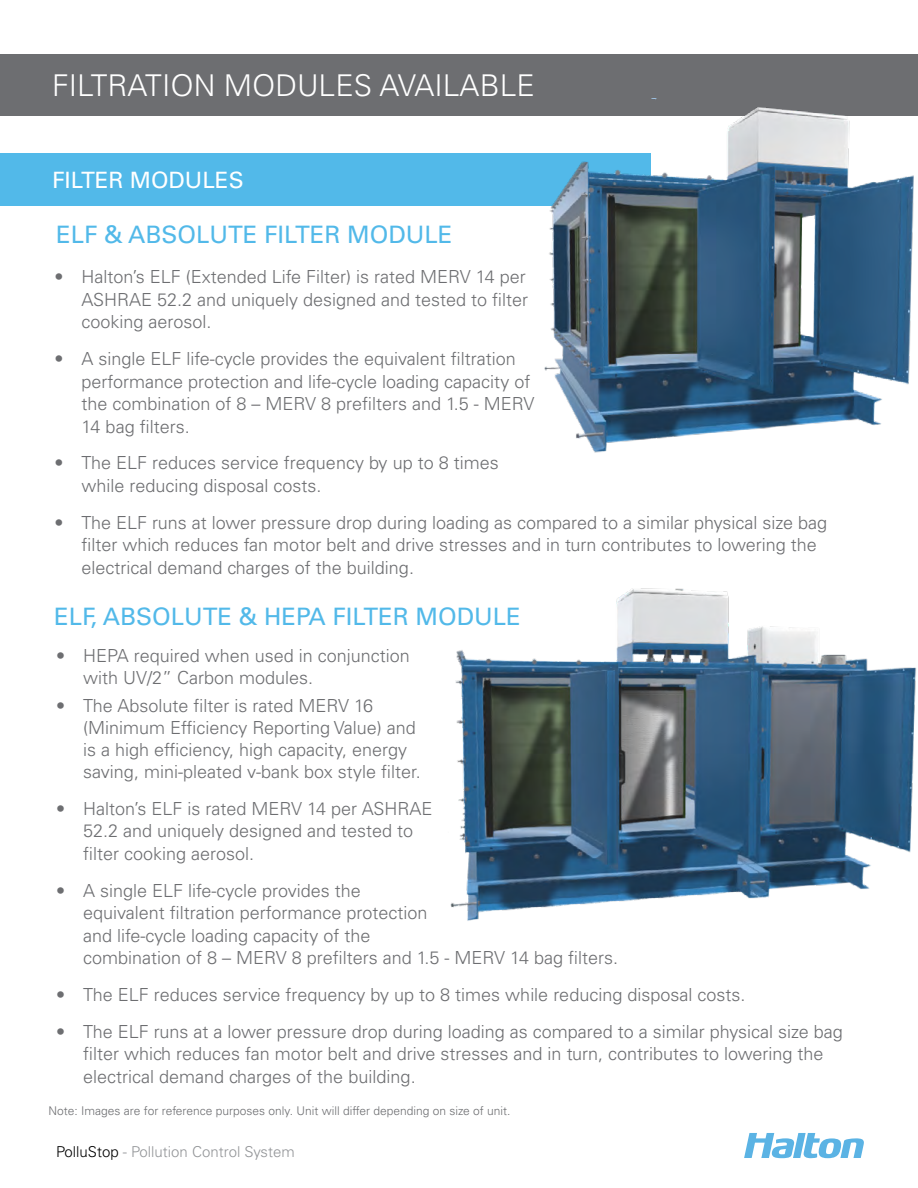
<style>
.page{position:relative;width:918px;height:1188px;background:#fff}
.page>*{position:absolute;margin:0;border:0;box-sizing:border-box;transform-origin:0 0}
.t1{font:300 30px "Univers LT Std";color:#fff}
.t2{font:24px "Univers LT Std";color:#52b9e9}
.t3{font:22.5px "Univers LT Std";color:#fff}
.t4{font:300 18px/22.5px "Univers LT Std";color:#6d6e71}
.t5{font:300 15px "Univers LT Std";color:#939598}
.t6{font:300 12px "Univers LT Std";color:#6d6e71}
.s1{color:#000}
</style>
<div class="page">
<svg style="left:744px;top:1133px;width:120px;height:25px"></svg>
<div style="left:0;top:153px;width:651px;height:53px;background:#52b9e9"></div>
<div style="left:0;top:55px;width:918px;height:61px;background:#6d6e71"></div>
<img style="left:450px;top:588px;width:467px;height:333px">
<img style="left:544px;top:98px;width:370px;height:355px">
<h1 class="t1" style="left:52px;top:68px;width:484px">FILTRATION MODULES AVAILABLE</h1>
<p class="t3" style="left:52px;top:166px;width:193px">FILTER MODULES</p>
<h2 class="t2" style="left:56px;top:221px;width:398px">ELF &amp; ABSOLUTE FILTER MODULE</h2>
<p class="t4" style="left:82px;top:266px;width:448px;text-indent:-27px">• Halton’s ELF (Extended Life Filter) is rated MERV 14 per<br>ASHRAE 52.2 and uniquely designed and tested to filter cooking aerosol.</p>
<p class="t4" style="left:82px;top:348px;width:454px;text-indent:-27px">• A single ELF life-cycle provides the equivalent filtration performance protection and life-cycle loading capacity of the combination of 8 – MERV 8 prefilters and 1.5 - MERV 14 bag filters.</p>
<p class="t4" style="left:82px;top:452px;width:419px;text-indent:-27px">• The ELF reduces service frequency by up to 8 times while reducing disposal costs.</p>
<p class="t4" style="left:82px;top:511px;width:747px;text-indent:-27px">• The ELF runs at lower pressure drop during loading as compared to a similar physical size bag filter which reduces fan motor belt and drive stresses and in turn contributes to lowering the electrical demand charges of the building.</p>
<h2 class="t2" style="left:54px;top:603px;width:468px">ELF, ABSOLUTE &amp; HEPA FILTER MODULE</h2>
<p class="t4" style="left:83px;top:645px;width:328px;line-height:21.6px;text-indent:-27px">• HEPA required when used in conjunction with UV/2” Carbon modules.</p>
<p class="t4" style="left:83px;top:695px;width:339px;line-height:21.9px;text-indent:-27px">• The Absolute filter is rated MERV 16 (Minimum Efficiency Reporting Value) and is a high efficiency, high capacity, energy saving, mini-pleated v-bank box style filter.</p>
<p class="t4" style="left:83px;top:797px;width:351px;text-indent:-27px">• Halton’s ELF is rated MERV 14 per ASHRAE<br>52.2 and uniquely designed and tested to filter cooking aerosol.</p>
<p class="t4" style="left:83px;top:879px;width:537px;text-indent:-27px">• A single ELF life-cycle provides the<br>equivalent filtration performance protection<br>and life-cycle loading capacity of the<br>combination of 8 – MERV 8 prefilters and 1.5 - MERV 14 bag filters.</p>
<p class="t4" style="left:56px;top:983px;width:691px">• The ELF reduces service frequency by up to 8 times while reducing disposal costs.</p>
<p class="t4" style="left:83px;top:1020px;width:761px;text-indent:-27px">• The ELF runs at a lower pressure drop during loading as compared to a similar physical size bag filter which reduces fan motor belt and drive stresses and in turn, contributes to lowering the electrical demand charges of the building.</p>
<p class="t6" style="left:49px;top:1103px;width:463px">Note: Images are for reference purposes only. Unit will differ depending on size of unit.</p>
<p class="t5" style="left:56px;top:1142px;width:240px"><span class="s1">PolluStop</span> - Pollution Control System</p>
</div>
